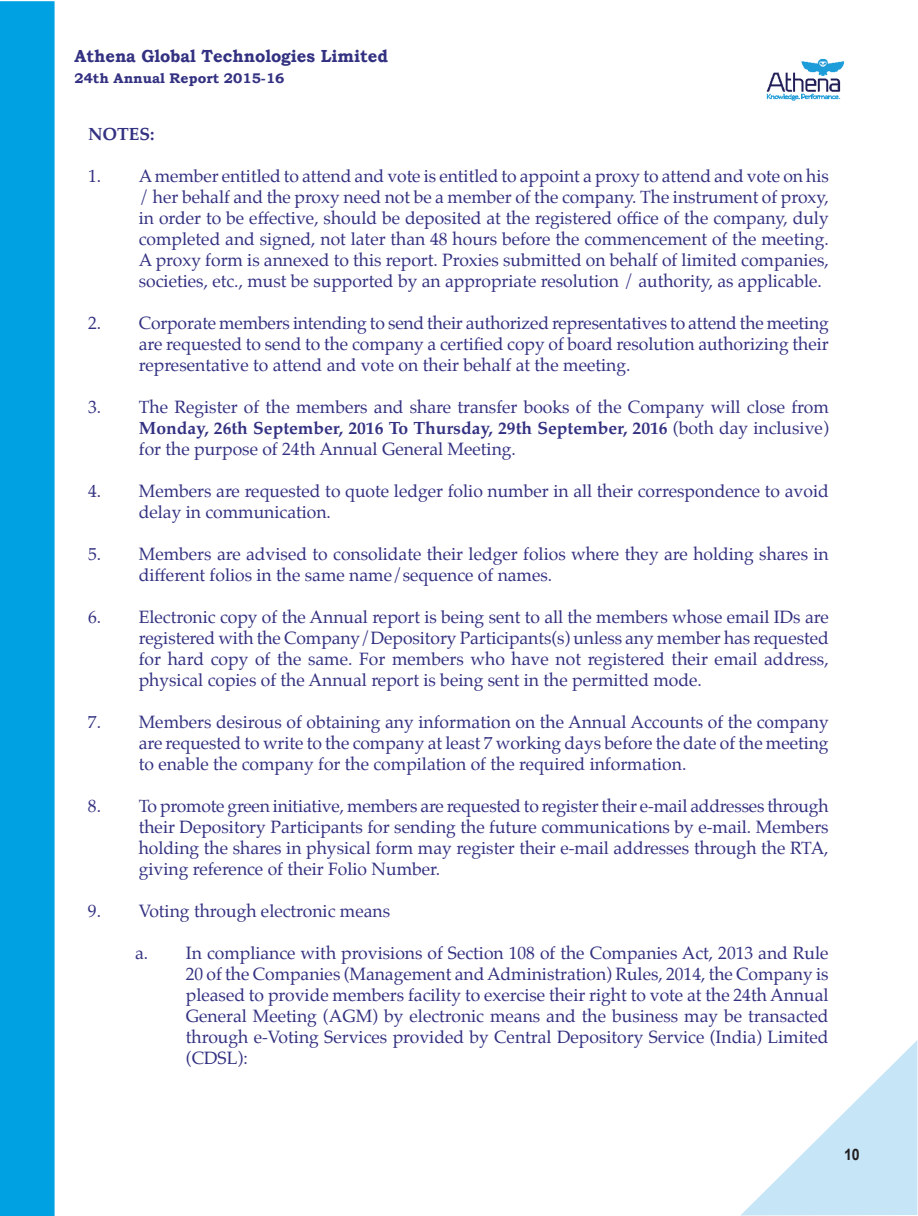
<style>
.page{position:relative;width:918px;height:1216px;background:#fff}
.page>*{position:absolute;margin:0;border:0;box-sizing:border-box;transform-origin:0 0}
.t1{font:17.5px/21px "Palatino";color:#333181;text-align:justify}
.t2{font:700 17.5px "Bookman Old Style";color:#333181;scale:.95 1}
.t3{font:700 17.5px "Palatino";color:#333181}
.t4{font:700 15.75px "Arial";color:#231f20;scale:.9 1}
.t5{font:700 14px "Bookman Old Style";color:#333181}
.s1{font-weight:700}
</style>
<div class="page">
<svg style="left:741px;top:1040px;width:176px;height:175px"></svg>
<div style="left:0;top:1px;width:55px;height:1214px;background:#00a1e3"></div>
<img style="left:766px;top:58px;width:79px;height:43px">
<p class="t2" style="left:74px;top:46px;width:332px">Athena Global Technologies Limited</p>
<p class="t5" style="left:74px;top:70px;width:211px">24th Annual Report 2015-16</p>
<p class="t3" style="left:88px;top:119px;width:68px">NOTES:</p>
<p class="t1" style="left:139px;top:165px;width:691px;text-indent:-51px">1. A member entitled to attend and vote is entitled to appoint a proxy to attend and vote on his / her behalf and the proxy need not be a member of the company. The instrument of proxy, in order to be effective, should be deposited at the registered office of the company, duly completed and signed, not later than 48 hours before the commencement of the meeting.<br>A proxy form is annexed to this report. Proxies submitted on behalf of limited companies, societies, etc., must be supported by an appropriate resolution / authority, as applicable.</p>
<p class="t1" style="left:139px;top:312px;width:691px;text-indent:-51px">2. Corporate members intending to send their authorized representatives to attend the meeting are requested to send to the company a certified copy of board resolution authorizing their representative to attend and vote on their behalf at the meeting.</p>
<p class="t1" style="left:139px;top:396px;width:691px;text-indent:-51px">3. The Register of the members and share transfer books of the Company will close from <span class="s1">Monday, 26th September, 2016 To Thursday, 29th September, 2016</span> (both day inclusive) for the purpose of 24th Annual General Meeting.</p>
<p class="t1" style="left:139px;top:480px;width:691px;text-indent:-51px">4. Members are requested to quote ledger folio number in all their correspondence to avoid delay in communication.</p>
<p class="t1" style="left:139px;top:543px;width:691px;text-indent:-51px">5. Members are advised to consolidate their ledger folios where they are holding shares in different folios in the same name/sequence of names.</p>
<p class="t1" style="left:139px;top:606px;width:691px;text-indent:-51px">6. Electronic copy of the Annual report is being sent to all the members whose email IDs are registered with the Company/Depository Participants(s) unless any member has requested for hard copy of the same. For members who have not registered their email address, physical copies of the Annual report is being sent in the permitted mode.</p>
<p class="t1" style="left:139px;top:711px;width:691px;text-indent:-51px">7. Members desirous of obtaining any information on the Annual Accounts of the company are requested to write to the company at least 7 working days before the date of the meeting to enable the company for the compilation of the required information.</p>
<p class="t1" style="left:139px;top:795px;width:691px;text-indent:-51px">8. To promote green initiative, members are requested to register their e-mail addresses through their Depository Participants for sending the future communications by e-mail. Members holding the shares in physical form may register their e-mail addresses through the RTA, giving reference of their Folio Number.</p>
<p class="t1" style="left:88px;top:900px;width:304px">9. Voting through electronic means</p>
<p class="t1" style="left:186px;top:942px;width:644px;text-indent:-51px">a. In compliance with provisions of Section 108 of the Companies Act, 2013 and Rule 20 of the Companies (Management andAdministration) Rules, 2014, the Company is pleased to provide members facility to exercise their right to vote at the 24th Annual General Meeting (AGM) by electronic means and the business may be transacted through e-Voting Services provided by Central Depository Service (India) Limited (CDSL):</p>
<p class="t4" style="left:844px;top:1143px;width:19px">10</p>
</div>
